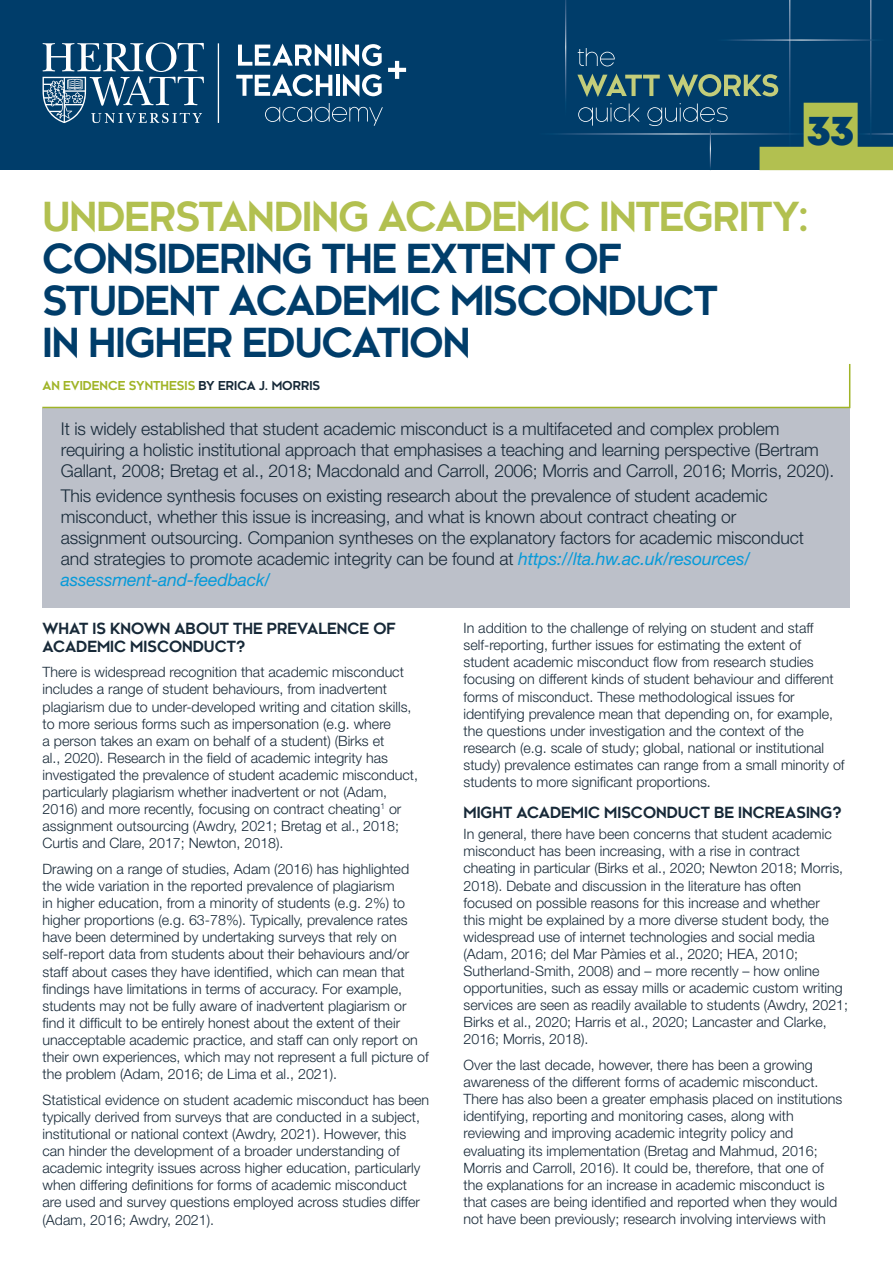
<style>
.page{position:relative;width:893px;height:1263px;background:#fff}
.page>*{position:absolute;margin:0;border:0;box-sizing:border-box;transform-origin:0 0}
.Main_header{font:700 39px/42px "Kessel 105";letter-spacing:-.02em;color:#003d6a}
.t1{font:800 37.5px "Kessel 105";color:#003d6a}
.Introduction_para{font:300 17.7px/21px "Helvetica Neue LT Std";letter-spacing:-.01em;color:#172938}
.Heading{font:700 15px/17.4px "Kessel 105";color:#172938}
.Body_Text{font:300 14.25px/17.1px "Helvetica Neue LT Std";color:#172938}
.Main_header-2{font:700 12px "Kessel 105";color:#a0b427}
.s1{color:#b2c050}
.s2{color:#172938}
.s3{font-weight:400;font-style:italic;color:#069ad9}
</style>
<div class="page">
<div style="left:43px;top:408px;width:807px;height:200px;background:#bcc0c9"></div>
<svg style="left:42px;top:363px;width:809px;height:46px"></svg>
<div style="left:0;top:0;width:893px;height:170px;background:#003d6a"></div>
<svg style="left:42px;top:43px;width:162px;height:80px"></svg>
<svg style="left:238px;top:44px;width:93px;height:23px"></svg>
<hr style="left:335px;top:45px;width:4px;height:21px;background:#fff">
<svg style="left:343px;top:44px;width:39px;height:23px"></svg>
<svg style="left:236px;top:74px;width:96px;height:22px"></svg>
<hr style="left:336px;top:75px;width:4px;height:21px;background:#fff">
<svg style="left:343px;top:74px;width:39px;height:23px"></svg>
<svg style="left:265px;top:103px;width:118px;height:23px"></svg>
<svg style="left:388px;top:61px;width:18px;height:18px"></svg>
<hr style="left:218px;top:43px;width:1px;height:80px;background:#fff">
<hr style="left:789px;top:0;width:1px;height:168px;background:#fff">
<hr style="left:870px;top:0;width:1px;height:144px;background:#fff">
<hr style="left:536px;top:134px;width:277px;height:1px;background:#fff">
<hr style="left:715px;top:40px;width:169px;height:1px;background:#fff">
<hr style="left:710px;top:127px;width:1px;height:43px;background:#fff">
<hr style="left:565px;top:0;width:1px;height:120px;background:#fff">
<svg style="left:760px;top:103px;width:133px;height:67px"></svg>
<svg style="left:578px;top:103px;width:150px;height:23px"></svg>
<svg style="left:577px;top:74px;width:201px;height:23px"></svg>
<svg style="left:578px;top:48px;width:37px;height:18px"></svg>
<h2 class="t1" style="left:807px;top:110px;width:49px">33</h2>
<p class="Main_header" style="left:42px;top:197px;width:769px"><span class="s1">UNDERSTANDING ACADEMIC INTEGRITY:<br></span>CONSIDERING THE EXTENT OF<br>STUDENT ACADEMIC MISCONDUCT<br>IN HIGHER EDUCATION</p>
<p class="Main_header-2" style="left:42px;top:379px;width:279px">AN EVIDENCE SYNTHESIS <span class="s2">BY ERICA J. MORRIS</span></p>
<p class="Introduction_para" style="left:61px;top:418px;width:775px">It is widely established that student academic misconduct is a multifaceted and complex problem requiring a holistic institutional approach that emphasises a teaching and learning perspective (Bertram<br>Gallant, 2008; Bretag et al., 2018; Macdonald and Carroll, 2006; Morris and Carroll, 2016; Morris, 2020).</p>
<p class="Introduction_para" style="left:61px;top:485px;width:744px">This evidence synthesis focuses on existing research about the prevalence of student academic misconduct, whether this issue is increasing, and what is known about contract cheating or assignment outsourcing. Companion syntheses on the explanatory factors for academic misconduct and strategies to promote academic integrity can be found at <span class="s3">https://lta.hw.ac.uk/resources/ assessment-and-feedback/</span></p>
<p class="Heading" style="left:43px;top:620px;width:355px">WHAT IS KNOWN ABOUT THE PREVALENCE OF<br>ACADEMIC MISCONDUCT?</p>
<p class="Body_Text" style="left:43px;top:663px;width:377px">There is widespread recognition that academic misconduct includes a range of student behaviours, from inadvertent plagiarism due to under-developed writing and citation skills, to more serious forms such as impersonation (e.g. where<br>a person takes an exam on behalf of a student) (Birks et<br>al., 2020). Research in the field of academic integrity has investigated the prevalence of student academic misconduct, particularly plagiarism whether inadvertent or not (Adam, 2016) and more recently, focusing on contract cheating<sup>1</sup> or assignment outsourcing (Awdry, 2021; Bretag et al., 2018; Curtis and Clare, 2017; Newton, 2018).</p>
<p class="Body_Text" style="left:43px;top:860px;width:388px">Drawing on a range of studies, Adam (2016) has highlighted the wide variation in the reported prevalence of plagiarism<br>in higher education, from a minority of students (e.g. 2%) to higher proportions (e.g. 63-78%). Typically, prevalence rates have been determined by undertaking surveys that rely on self-report data from students about their behaviours and/or staff about cases they have identified, which can mean that findings have limitations in terms of accuracy. For example, students may not be fully aware of inadvertent plagiarism or find it difficult to be entirely honest about the extent of their unacceptable academic practice, and staff can only report on their own experiences, which may not represent a full picture of the problem (Adam, 2016; de Lima et al., 2021).</p>
<p class="Body_Text" style="left:43px;top:1091px;width:388px">Statistical evidence on student academic misconduct has been typically derived from surveys that are conducted in a subject, institutional or national context (Awdry, 2021). However, this can hinder the development of a broader understanding of academic integrity issues across higher education, particularly when differing definitions for forms of academic misconduct are used and survey questions employed across studies differ (Adam, 2016; Awdry, 2021).</p>
<p class="Body_Text" style="left:463px;top:619px;width:383px">In addition to the challenge of relying on student and staff self-reporting, further issues for estimating the extent of student academic misconduct flow from research studies focusing on different kinds of student behaviour and different forms of misconduct. These methodological issues for identifying prevalence mean that depending on, for example, the questions under investigation and the context of the research (e.g. scale of study; global, national or institutional study) prevalence estimates can range from a small minority of students to more significant proportions.</p>
<p class="Heading" style="left:463px;top:804px;width:380px">MIGHT ACADEMIC MISCONDUCT BE INCREASING?</p>
<p class="Body_Text" style="left:463px;top:825px;width:386px">In general, there have been concerns that student academic misconduct has been increasing, with a rise in contract cheating in particular (Birks et al., 2020; Newton 2018; Morris, 2018). Debate and discussion in the literature has often focused on possible reasons for this increase and whether<br>this might be explained by a more diverse student body, the widespread use of internet technologies and social media (Adam, 2016; del Mar Pàmies et al., 2020; HEA, 2010; Sutherland-Smith, 2008) and – more recently – how online opportunities, such as essay mills or academic custom writing services are seen as readily available to students (Awdry, 2021; Birks et al., 2020; Harris et al., 2020; Lancaster and Clarke, 2016; Morris, 2018).</p>
<p class="Body_Text" style="left:463px;top:1056px;width:380px">Over the last decade, however, there has been a growing awareness of the different forms of academic misconduct.<br>There has also been a greater emphasis placed on institutions identifying, reporting and monitoring cases, along with reviewing and improving academic integrity policy and evaluating its implementation (Bretag and Mahmud, 2016; Morris and Carroll, 2016). It could be, therefore, that one of the explanations for an increase in academic misconduct is that cases are being identified and reported when they would not have been previously; research involving interviews with</p>
</div>
